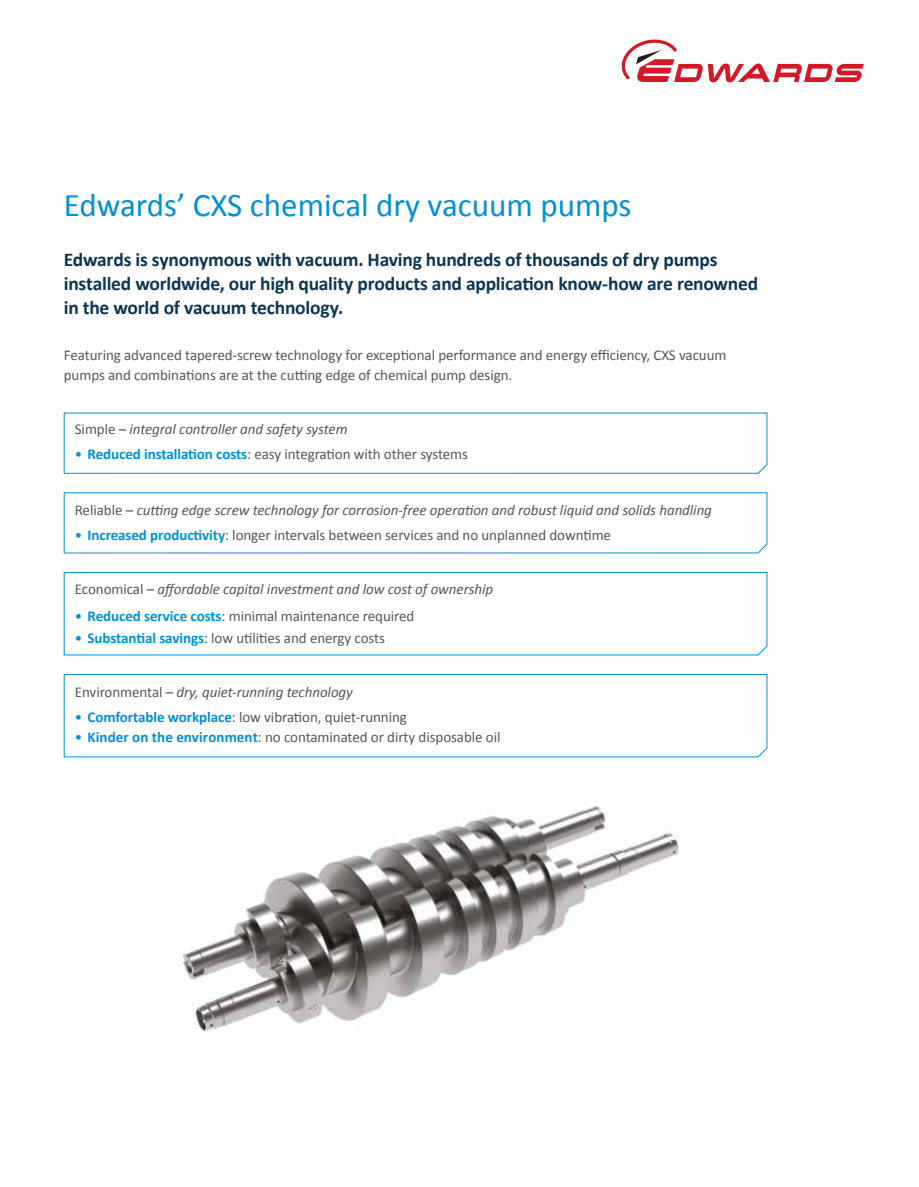
<style>
.page{position:relative;width:919px;height:1187px;background:#fff}
.page>*{position:absolute;margin:0;border:0;box-sizing:border-box;transform-origin:0 0}
.t1{font:33px "Calibri";color:#0090d4}
.t2{font:700 19.5px/24px "Calibri";letter-spacing:-.01em;color:#0d3653}
.t3{font:15px/20.2px "Calibri";letter-spacing:-.005em;color:#575756}
.t4{font:italic 15px "Calibri";letter-spacing:-.005em;color:#575756}
.s1{font-style:normal}
.s2{color:#0090d4}
.s3{font-weight:700;color:#0090d4}
</style>
<div class="page">
<svg style="left:621px;top:40px;width:242px;height:42px"></svg>
<img style="left:182px;top:805px;width:497px;height:227px">
<svg style="left:63px;top:412px;width:705px;height:62px"></svg>
<svg style="left:63px;top:572px;width:705px;height:83px"></svg>
<svg style="left:63px;top:492px;width:705px;height:61px"></svg>
<svg style="left:63px;top:673px;width:705px;height:84px"></svg>
<h1 class="t1" style="left:64px;top:185px;width:569px">Edwards’ CXS chemical dry vacuum pumps</h1>
<h2 class="t2" style="left:64px;top:246px;width:695px">Edwards is synonymous with vacuum. Having hundreds of thousands of dry pumps installed worldwide, our high quality products and application know-how are renowned in the world of vacuum technology.</h2>
<p class="t3" style="left:64px;top:344px;width:664px">Featuring advanced tapered-screw technology for exceptional performance and energy efficiency, CXS vacuum pumps and combinations are at the cutting edge of chemical pump design.</p>
<p class="t4" style="left:75px;top:420px;width:274px"><span class="s1">Simple –</span> integral controller and safety system</p>
<p class="t3" style="left:75px;top:443px;width:395px"><span class="s2">•</span> <span class="s3">Reduced installation costs</span>: easy integration with other systems</p>
<p class="t4" style="left:75px;top:501px;width:638px"><span class="s1">Reliable –</span> cutting edge screw technology for corrosion-free operation and robust liquid and solids handling</p>
<p class="t3" style="left:75px;top:524px;width:537px"><span class="s2">•</span> <span class="s3">Increased productivity</span>: longer intervals between services and no unplanned downtime</p>
<p class="t4" style="left:75px;top:579px;width:420px"><span class="s1">Economical –</span> affordable capital investment and low cost of ownership</p>
<p class="t3" style="left:75px;top:604px;width:341px"><span class="s2">•</span> <span class="s3">Reduced service costs</span>: minimal maintenance required</p>
<p class="t3" style="left:75px;top:627px;width:312px"><span class="s2">•</span> <span class="s3">Substantial savings</span>: low utilities and energy costs</p>
<p class="t4" style="left:75px;top:682px;width:279px"><span class="s1">Environmental –</span> dry, quiet-running technology</p>
<p class="t3" style="left:75px;top:706px;width:333px"><span class="s2">•</span> <span class="s3">Comfortable workplace</span>: low vibration, quiet-running</p>
<p class="t3" style="left:75px;top:726px;width:427px"><span class="s2">•</span> <span class="s3">Kinder on the environment</span>: no contaminated or dirty disposable oil</p>
</div>
